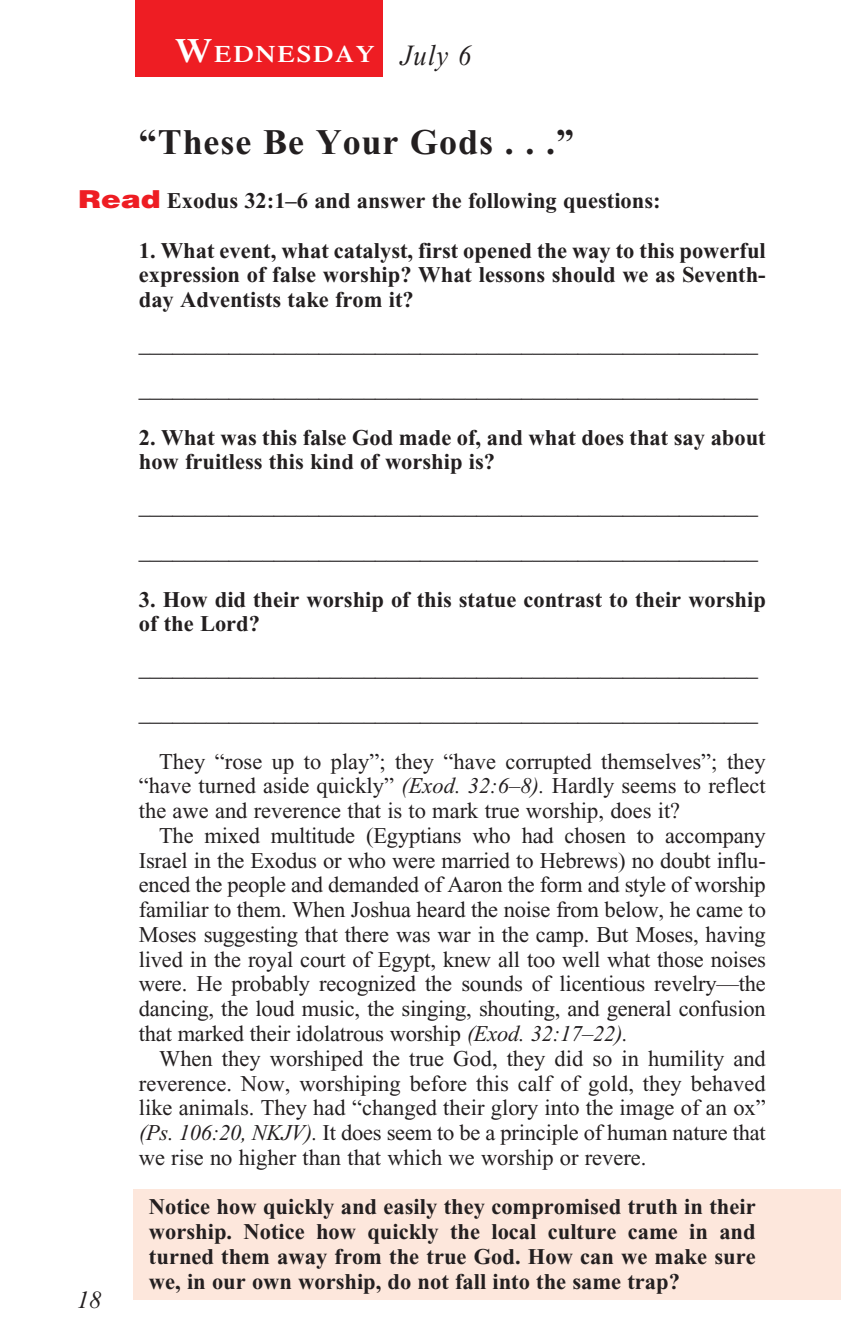
<style>
.page{position:relative;width:841px;height:1337px;background:#fff}
.page>*{position:absolute;margin:0;border:0;box-sizing:border-box;transform-origin:0 0}
._01-Daily_head{font:700 36px "Times New Roman";letter-spacing:.025em;color:#231f20}
._00-Month-Day{font:italic 29.25px "Times New Roman";color:#231f20;scale:.9 1}
.t1{font:italic 24.75px "Times New Roman";color:#231f20}
.t2{font:600 23.62px "Times";letter-spacing:.07em;color:#fff;scale:1.1 1}
._4-Body_Copy{font:22.5px/24.8px "Times New Roman";color:#231f20;text-align:justify}
._4-Body_Copy-2{font:700 22.5px/24.8px "Times New Roman";color:#231f20}
.x-screened_box-text{font:700 22.5px/24.8px "Times New Roman";color:#231f20;text-align:justify}
._6-question{font:700 22.5px "Times New Roman";color:#231f20}
.s1{font-size:33.75px}
.s2{font-family:"Helvetica";font-weight:900;font-size:24.75px;color:#ee1d23}
.s3{font-style:italic}
</style>
<div class="page">
<div style="left:133px;top:1189px;width:707px;height:110px;background:#fde7dc"></div>
<div style="left:135px;top:0;width:247px;height:77px;background:#ee1d23"></div>
<p class="t2" style="left:175px;top:40px;width:183px"><span class="s1">W</span>EDNESDAY</p>
<p class="_00-Month-Day" style="left:400px;top:40px;width:80px">July 6</p>
<p class="_01-Daily_head" style="left:139px;top:122px;width:436px">“These Be Your Gods . . .”</p>
<p class="_6-question" style="left:78px;top:188px;width:584px"><span class="s2">Read</span> Exodus 32:1–6 and answer the following questions:</p>
<p class="_4-Body_Copy-2" style="left:139px;top:238px;width:628px;text-align:justify">1. What event, what catalyst, first opened the way to this powerful expression of false worship? What lessons should we as Seventh&shy;day Adventists take from it?</p>
<p class="_4-Body_Copy" style="left:139px;top:332px;width:620px">_______________________________________________________</p>
<p class="_4-Body_Copy" style="left:139px;top:377px;width:620px">_______________________________________________________</p>
<p class="_4-Body_Copy-2" style="left:139px;top:425px;width:628px">2. What was this false God made of, and what does that say about how fruitless this kind of worship is?</p>
<p class="_4-Body_Copy" style="left:139px;top:494px;width:620px">_______________________________________________________</p>
<p class="_4-Body_Copy" style="left:139px;top:539px;width:620px">_______________________________________________________</p>
<p class="_4-Body_Copy-2" style="left:139px;top:587px;width:628px">3. How did their worship of this statue contrast to their worship of the Lord?</p>
<p class="t1" style="left:77px;top:1287px;width:26px">18</p>
<p class="_4-Body_Copy" style="left:139px;top:656px;width:620px">_______________________________________________________</p>
<p class="_4-Body_Copy" style="left:139px;top:701px;width:620px">_______________________________________________________</p>
<p class="_4-Body_Copy" style="left:139px;top:749px;width:628px;text-indent:20px">They “rose up to play”; they “have corrupted themselves”; they “have turned aside quickly” <span class="s3">(Exod. 32:6–8).</span> Hardly seems to reflect the awe and reverence that is to mark true worship, does it?</p>
<p class="_4-Body_Copy" style="left:139px;top:823px;width:628px;text-indent:20px">The mixed multitude (Egyptians who had chosen to accompany Israel in the Exodus or who were married to Hebrews) no doubt influ&shy;enced the people and demanded of Aaron the form and style of worship familiar to them. When Joshua heard the noise from below, he came to Moses suggesting that there was war in the camp. But Moses, having lived in the royal court of Egypt, knew all too well what those noises were. He probably recognized the sounds of licentious revelry—the dancing, the loud music, the singing, shouting, and general confusion that marked their idolatrous worship <span class="s3">(Exod. 32:17–22).</span></p>
<p class="_4-Body_Copy" style="left:139px;top:1046px;width:628px;text-indent:20px">When they worshiped the true God, they did so in humility and reverence. Now, worshiping before this calf of gold, they behaved like animals. They had “changed their glory into the image of an ox” <span class="s3">(Ps. 106:20, NKJV).</span> It does seem to be a principle of human nature that we rise no higher than that which we worship or revere.</p>
<p class="x-screened_box-text" style="left:149px;top:1194px;width:608px">Notice how quickly and easily they compromised truth in their worship. Notice how quickly the local culture came in and turned them away from the true God. How can we make sure we, in our own worship, do not fall into the same trap?</p>
</div>
